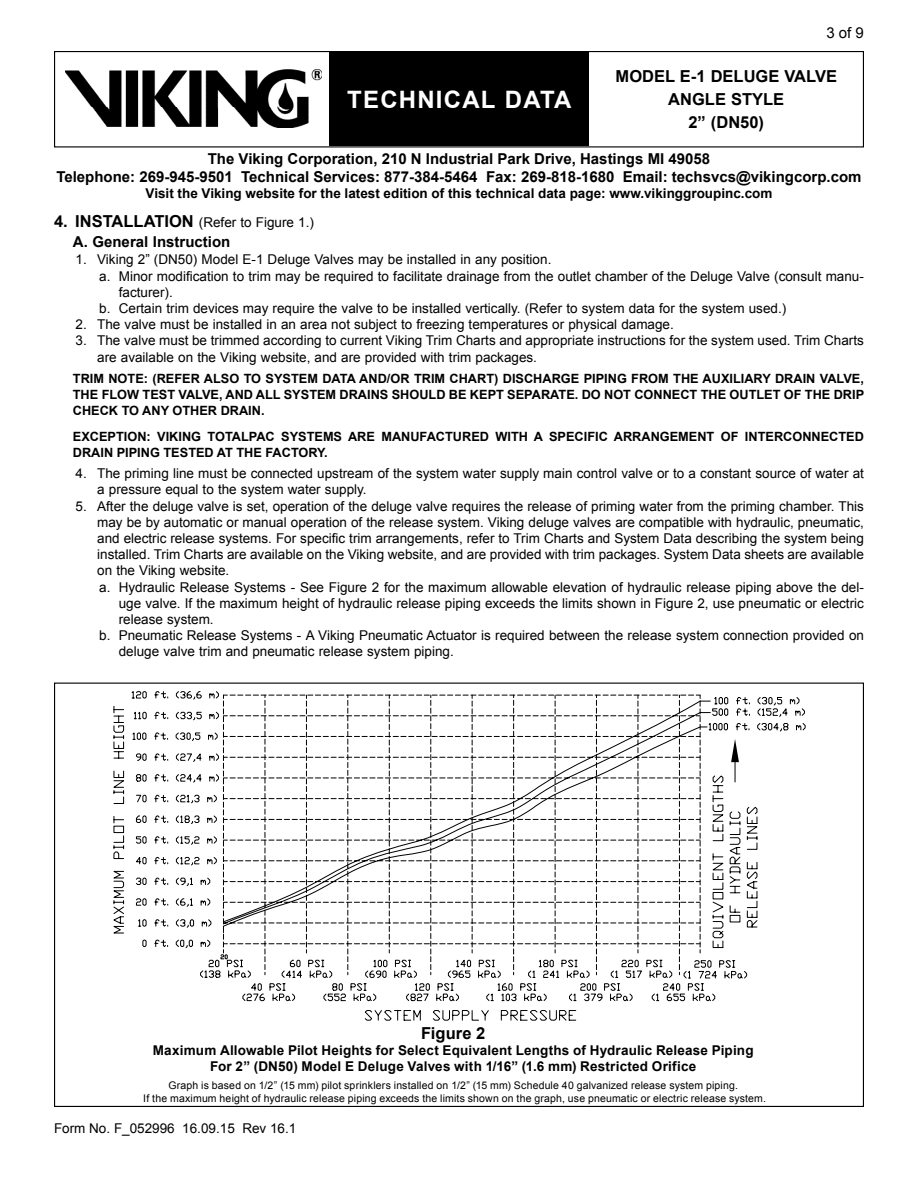
<style>
.page{position:relative;width:918px;height:1188px;background:#fff}
.page>*{position:absolute;margin:0;border:0;box-sizing:border-box;transform-origin:0 0}
.t1{font:700 24px "Arial";letter-spacing:.05em;color:#fff}
.t2{font:700 16.5px "Arial";color:#000}
.t3{font:700 15px/18px "Arial";color:#000;text-align:center}
.t4{font:15px "Arial";color:#000}
.t5{font:13.5px/16.2px "Arial";color:#000}
.t6{font:700 13.5px/16.2px "Arial";letter-spacing:.01em;color:#000;text-align:center}
.t7{font:700 12.75px "Arial";color:#000}
.t8{font:10.5px/12.6px "Arial";letter-spacing:.015em;color:#000;text-align:center}
.s1{font-weight:700;font-size:16.5px}
</style>
<div class="page">
<div style="left:54px;top:51px;width:810px;height:96px;border:1px solid #000"></div>
<div style="left:329px;top:52px;width:260px;height:94px;background:#000"></div>
<img style="left:65px;top:70px;width:256px;height:57px">
<svg style="left:114px;top:706px;width:11px;height:228px"></svg>
<svg style="left:131px;top:691px;width:111px;height:287px"></svg>
<svg style="left:242px;top:694px;width:564px;height:327px"></svg>
<svg style="left:264px;top:695px;width:541px;height:307px"></svg>
<p class="t4" style="left:826px;top:23px;width:39px">3 of 9</p>
<p class="t2" style="left:616px;top:65px;width:39px">MODEL</p>
<p class="t2" style="left:680px;top:65px;width:126px">E-1 DELUGE VALVE</p>
<p class="t2" style="left:668px;top:88px;width:106px">ANGLE STYLE</p>
<p class="t2" style="left:688px;top:111px;width:77px">2” (DN50)</p>
<p class="t3" style="left:56px;top:150px;width:807px">THE VIKING CORPORATION, 210 N INDUSTRIAL PARK DRIVE, HASTINGS MI 49058<br>TELEPHONE: 269-945-9501 TECHNICAL SERVICES: 877-384-5464 FAX: 269-818-1680 EMAIL: TECHSVCS@VIKINGCORP.COM</p>
<p class="t6" style="left:146px;top:186px;width:628px">VISIT THE VIKING WEBSITE FOR THE LATEST EDITION OF THIS TECHNICAL DATA PAGE: WWW.VIKINGGROUPINC.COM</p>
<h1 class="t1" style="left:347px;top:84px;width:226px">TECHNICAL DATA</h1>
<p class="t5" style="left:54px;top:214px;width:262px"><span class="s1">4. INSTALLATION</span> (Refer to Figure 1.)</p>
<p class="t3" style="left:73px;top:233px;width:159px">A. GENERAL INSTRUCTION</p>
<p class="t5" style="left:76px;top:252px;width:477px">1. Viking 2” (DN50) Model E-1 Deluge Valves may be installed in any position.</p>
<p class="t5" style="left:99px;top:268px;width:766px">a. Minor modification to trim may be required to facilitate drainage from the outlet chamber of the Deluge Valve (consult manu-</p>
<p class="t5" style="left:119px;top:284px;width:56px">facturer).</p>
<p class="t5" style="left:99px;top:300px;width:689px">b. Certain trim devices may require the valve to be installed vertically. (Refer to system data for the system used.)</p>
<p class="t5" style="left:76px;top:316px;width:600px">2. The valve must be installed in an area not subject to freezing temperatures or physical damage.</p>
<p class="t5" style="left:97px;top:333px;width:768px;text-indent:-22px">3. The valve must be trimmed according to current Viking Trim Charts and appropriate instructions for the system used. Trim Charts are available on the Viking website, and are provided with trim packages.</p>
<p class="t7" style="left:73px;top:370px;width:16px">TRIM</p>
<p class="t7" style="left:108px;top:370px;width:67px">NOTE : (REFER</p>
<p class="t7" style="left:204px;top:370px;width:97px">ALSO TO SYSTEM</p>
<p class="t7" style="left:322px;top:370px;width:19px">DATA</p>
<p class="t7" style="left:359px;top:370px;width:10px">AND</p>
<p class="t7" style="left:387px;top:370px;width:44px">/OR TRIM</p>
<p class="t7" style="left:450px;top:370px;width:19px">CHART</p>
<p class="t7" style="left:494px;top:370px;width:40px">) DISCHAR</p>
<p class="t7" style="left:561px;top:370px;width:31px">GE PIPIN</p>
<p class="t7" style="left:617px;top:370px;width:66px">G FROMTHE</p>
<p class="t7" style="left:703px;top:370px;width:35px">AUXILIAR</p>
<p class="t7" style="left:762px;top:370px;width:22px">Y DRAIN</p>
<p class="t7" style="left:820px;top:370px;width:9px">VALVE</p>
<p class="t7" style="left:860px;top:370px;width:5px">,</p>
<p class="t7" style="left:73px;top:386px;width:10px">THE</p>
<p class="t7" style="left:102px;top:386px;width:86px">FLOWTESTVALVE</p>
<p class="t7" style="left:219px;top:386px;width:17px">, AND</p>
<p class="t7" style="left:256px;top:386px;width:10px">ALL</p>
<p class="t7" style="left:284px;top:386px;width:36px">SYSTEM</p>
<p class="t7" style="left:340px;top:386px;width:9px">DRAIN</p>
<p class="t7" style="left:380px;top:386px;width:109px">S SHOULD BE KEPT</p>
<p class="t7" style="left:507px;top:386px;width:18px">SEPARATE</p>
<p class="t7" style="left:575px;top:386px;width:89px">. DO NOT CONNECT</p>
<p class="t7" style="left:701px;top:386px;width:10px">THE</p>
<p class="t7" style="left:730px;top:386px;width:28px">OUTLET</p>
<p class="t7" style="left:784px;top:386px;width:31px">OF THE</p>
<p class="t7" style="left:834px;top:386px;width:9px">DRIP</p>
<p class="t7" style="left:73px;top:402px;width:10px">CHEC</p>
<p class="t7" style="left:109px;top:402px;width:84px">K TO ANY OTHER</p>
<p class="t7" style="left:221px;top:402px;width:9px">DRAIN</p>
<p class="t7" style="left:261px;top:402px;width:5px">.</p>
<p class="t7" style="left:73px;top:428px;width:26px">EXCEPTI</p>
<p class="t7" style="left:127px;top:428px;width:107px">ON: VIKIN G TOTAL</p>
<p class="t7" style="left:249px;top:428px;width:18px">PAC</p>
<p class="t7" style="left:281px;top:428px;width:36px">SYSTEM</p>
<p class="t7" style="left:334px;top:428px;width:25px">S ARE</p>
<p class="t7" style="left:381px;top:428px;width:11px">MAN</p>
<p class="t7" style="left:410px;top:428px;width:19px">UFACT</p>
<p class="t7" style="left:453px;top:428px;width:19px">URED</p>
<p class="t7" style="left:495px;top:428px;width:9px">WITH</p>
<p class="t7" style="left:534px;top:428px;width:32px">A SPECIFIC</p>
<p class="t7" style="left:614px;top:428px;width:11px">ARRAN</p>
<p class="t7" style="left:660px;top:428px;width:20px">GEMENT</p>
<p class="t7" style="left:721px;top:428px;width:33px">OF INTERC</p>
<p class="t7" style="left:792px;top:428px;width:20px">ONNECTED</p>
<p class="t7" style="left:73px;top:444px;width:9px">DRAIN</p>
<p class="t7" style="left:117px;top:444px;width:8px">PIPIN</p>
<p class="t7" style="left:150px;top:444px;width:48px">G TESTED</p>
<p class="t7" style="left:217px;top:444px;width:29px">AT THE</p>
<p class="t7" style="left:266px;top:444px;width:10px">FACT</p>
<p class="t7" style="left:299px;top:444px;width:31px">ORY.</p>
<p class="t5" style="left:97px;top:466px;width:768px;text-indent:-22px">4. The priming line must be connected upstream of the system water supply main control valve or to a constant source of water at a pressure equal to the system water supply.</p>
<p class="t5" style="left:76px;top:498px;width:790px">5. After the deluge valve is set, operation of the deluge valve requires the release of priming water from the priming chamber. This</p>
<p class="t5" style="left:97px;top:514px;width:768px">may be by automatic or manual operation of the release system. Viking deluge valves are compatible with hydraulic, pneumatic,</p>
<p class="t5" style="left:97px;top:530px;width:768px">and electric release systems. For specific trim arrangements, refer to Trim Charts and System Data describing the system being</p>
<p class="t5" style="left:97px;top:547px;width:768px">installed. Trim Charts are available on the Viking website, and are provided with trim packages. System Data sheets are available</p>
<p class="t5" style="left:97px;top:563px;width:134px">on the Viking website.</p>
<p class="t5" style="left:99px;top:579px;width:766px">a. Hydraulic Release Systems - See Figure 2 for the maximum allowable elevation of hydraulic release piping above the del-</p>
<p class="t5" style="left:119px;top:595px;width:747px">uge valve. If the maximum height of hydraulic release piping exceeds the limits shown in Figure 2, use pneumatic or electric</p>
<p class="t5" style="left:119px;top:611px;width:96px">release system.</p>
<p class="t5" style="left:99px;top:628px;width:766px">b. Pneumatic Release Systems - A Viking Pneumatic Actuator is required between the release system connection provided on</p>
<p class="t5" style="left:119px;top:644px;width:337px">deluge valve trim and pneumatic release system piping.</p>
<p class="t2" style="left:421px;top:1022px;width:66px">FIGURE 2</p>
<p class="t6" style="left:153px;top:1043px;width:602px">MAXIMUM ALLOWABLE PILOT HEIGHTS FOR SELECT EQUIVALENT LENGTHS OF HYDRAULIC RELEASE PIPING<br>FOR 2” (DN50) MODEL E DELUGE VALVES WITH 1/16” (1.6 MM) RESTRICTED ORIFICE</p>
<p class="t8" style="left:143px;top:1080px;width:624px">Graph is based on 1/2” (15 mm) pilot sprinklers installed on 1/2” (15 mm) Schedule 40 galvanized release system piping.<br>If the maximum height of hydraulic release piping exceeds the limits shown on the graph, use pneumatic or electric release system.</p>
<p class="t5" style="left:54px;top:1120px;width:244px">Form No. F_052996 16.09.15 Rev 16.1</p>
</div>
